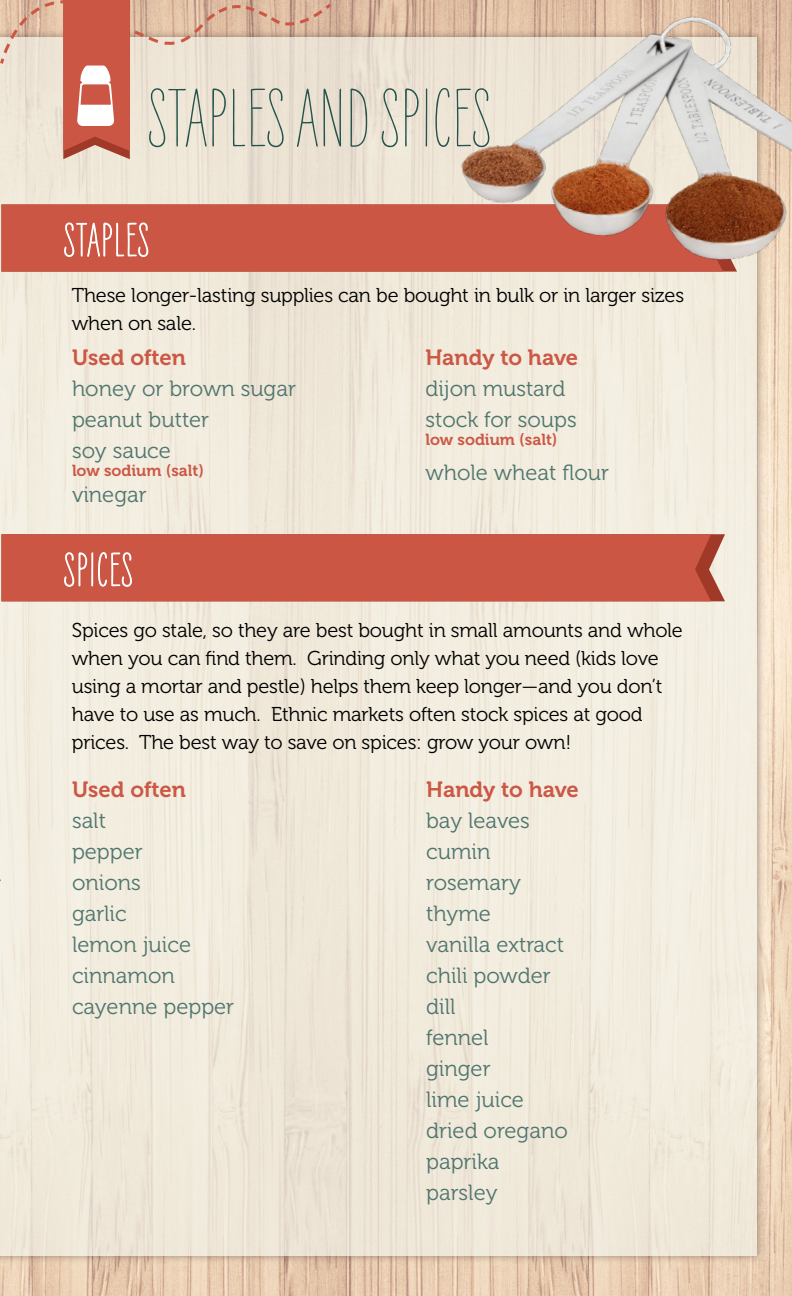
<style>
.page{position:relative;width:792px;height:1296px;background:#fff}
.page>*{position:absolute;margin:0;border:0;box-sizing:border-box;transform-origin:0 0}
.t1{font:84.6px "Liebe Erika";color:#25534b}
.t2{font:22px/31px "Museo 300";color:#4f756e}
.t3{font:22px "Museo 700";color:#cc5745}
.t4{font:20px/28px "Museo 300";letter-spacing:-.01em;color:#000}
.t5{font:16px "Museo 700";color:#cc5745}
</style>
<div class="page">
<img style="left:0;top:0;width:792px;height:1296px">
<div style="left:0;top:37px;width:757px;height:1219px;background:#f1ebdd"></div>
<div style="left:1px;top:204px;width:722px;height:68px;background:#cb5644"></div>
<div style="left:1px;top:534px;width:710px;height:67px;background:#cb5644"></div>
<svg style="left:64px;top:221px;width:85px;height:37px;background:#d67a6c"></svg>
<svg style="left:64px;top:552px;width:68px;height:50px;background:#d37364"></svg>
<img style="left:413px;top:0;width:379px;height:266px">
<svg style="left:0;top:0;width:333px;height:159px"></svg>
<h1 class="t1" style="left:147px;top:71px;width:347px">STAPLES AND SPICES</h1>
<p class="t4" style="left:72px;top:281px;width:614px">These longer-lasting supplies can be bought in bulk or in larger sizes when on sale.</p>
<p class="t3" style="left:72px;top:345px;width:116px">Used often</p>
<p class="t2" style="left:72px;top:373px;width:226px">honey or brown sugar peanut butter<br>soy sauce</p>
<p class="t5" style="left:72px;top:462px;width:134px">low sodium (salt)</p>
<p class="t2" style="left:72px;top:479px;width:76px">vinegar</p>
<p class="t3" style="left:426px;top:345px;width:154px">Handy to have</p>
<p class="t2" style="left:426px;top:373px;width:153px">dijon mustard stock for soups</p>
<p class="t5" style="left:426px;top:431px;width:134px">low sodium (salt)</p>
<p class="t2" style="left:426px;top:457px;width:185px">whole wheat flour</p>
<p class="t4" style="left:72px;top:617px;width:613px">Spices go stale, so they are best bought in small amounts and whole when you can find them. Grinding only what you need (kids love using a mortar and pestle) helps them keep longer—and you don’t have to use as much. Ethnic markets often stock spices at good prices. The best way to save on spices: grow your own!</p>
<p class="t3" style="left:72px;top:777px;width:116px">Used often</p>
<p class="t2" style="left:72px;top:805px;width:164px">salt<br>pepper<br>onions<br>garlic<br>lemon juice cinnamon cayenne pepper</p>
<p class="t3" style="left:426px;top:777px;width:154px">Handy to have</p>
<p class="t2" style="left:426px;top:805px;width:143px">bay leaves cumin rosemary thyme<br>vanilla extract chili powder dill<br>fennel<br>ginger<br>lime juice dried oregano paprika parsley</p>
</div>
